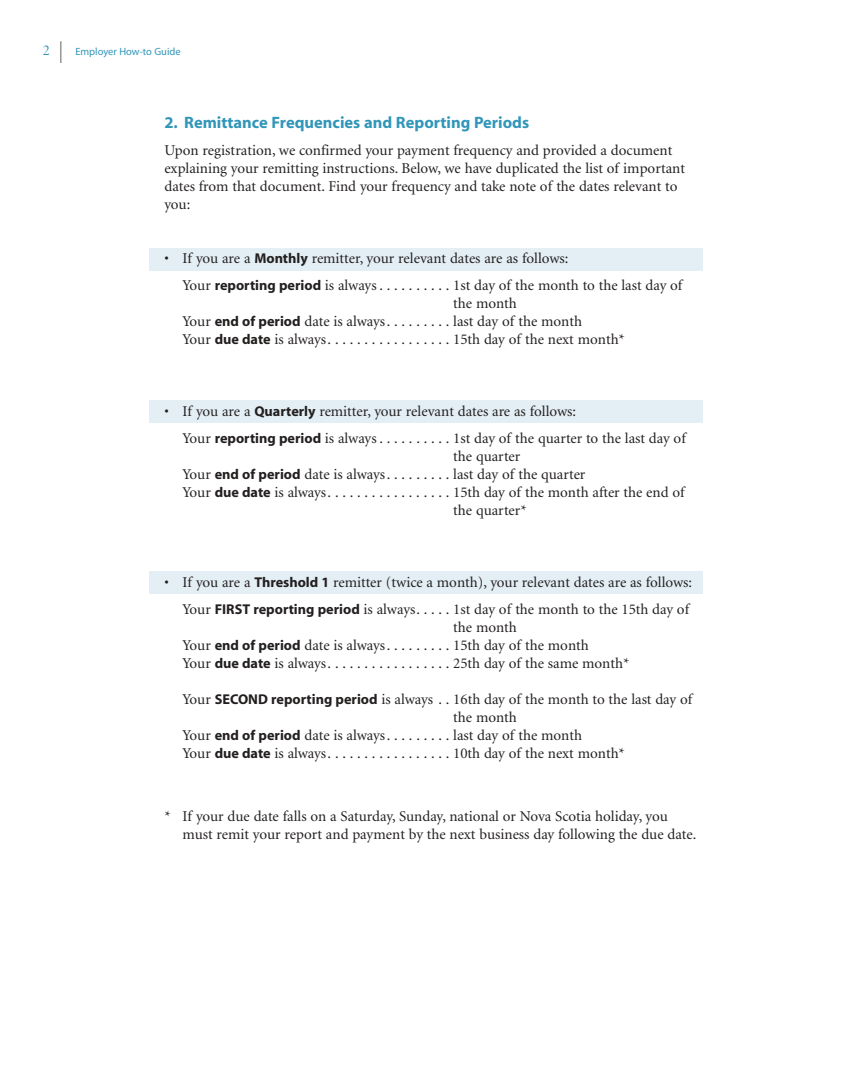
<style>
.page{position:relative;width:861px;height:1083px;background:#fff}
.page>*{position:absolute;margin:0;border:0;box-sizing:border-box;transform-origin:0 0}
.t1{font:700 16.5px "Myriad";color:#3196b9}
.t2{font:15px/18px "Minion";color:#231f1f}
.t3{font:15px "Minion Display";color:#3196b9}
.t4{font:10.5px "Myriad";color:#3196b9}
.s1{font-family:"Univers";font-weight:100;font-stretch:ultra-condensed;font-size:30px;color:#231f1f}
.s2{font-family:"Myriad";font-weight:700;font-size:14.25px}
</style>
<div class="page">
<svg style="left:149px;top:248px;width:554px;height:346px"></svg>
<p class="t3" style="left:43px;top:45px;width:21px">2 <span class="s1">l</span></p>
<p class="t4" style="left:75px;top:48px;width:107px">Employer How-to Guide</p>
<p class="t1" style="left:164px;top:116px;width:366px">2. Remittance Frequencies and Reporting Periods</p>
<p class="t2" style="left:164px;top:143px;width:522px">Upon registration, we confirmed your payment frequency and provided a document explaining your remitting instructions. Below, we have duplicated the list of important dates from that document. Find your frequency and take note of the dates relevant to you:</p>
<p class="t2" style="left:182px;top:246px;width:501px;line-height:27px;text-indent:-18px">• If you are a <span class="s2">Monthly</span> remitter, your relevant dates are as follows:<br>Your <span class="s2">reporting period</span> is always . . . . . . . . . . 1st day of the month to the last day of</p>
<p class="t2" style="left:182px;top:296px;width:444px;text-indent:271px">the month<br>Your <span class="s2">end of period</span> date is always. . . . . . . . . last day of the month<br>Your <span class="s2">due date</span> is always. . . . . . . . . . . . . . . . . 15th day of the next month*</p>
<p class="t2" style="left:182px;top:399px;width:505px;line-height:27px;text-indent:-18px">• If you are a <span class="s2">Quarterly</span> remitter, your relevant dates are as follows:<br>Your <span class="s2">reporting period</span> is always . . . . . . . . . . 1st day of the quarter to the last day of</p>
<p class="t2" style="left:453px;top:449px;width:69px">the quarter</p>
<p class="t2" style="left:182px;top:467px;width:404px">Your <span class="s2">end of period</span> date is always. . . . . . . . . last day of the quarter</p>
<p class="t2" style="left:182px;top:485px;width:504px">Your <span class="s2">due date</span> is always. . . . . . . . . . . . . . . . . 15th day of the month after the end of</p>
<p class="t2" style="left:453px;top:503px;width:75px">the quarter*</p>
<p class="t2" style="left:164px;top:570px;width:529px;line-height:27px;text-align:right">• If you are a <span class="s2">Threshold 1</span> remitter (twice a month), your relevant dates are as follows:<br>Your <span class="s2">FIRST reporting period</span> is always. . . . . 1st day of the month to the 15th day of</p>
<p class="t2" style="left:182px;top:620px;width:449px;text-indent:271px">the month<br>Your <span class="s2">end of period</span> date is always. . . . . . . . . 15th day of the month<br>Your <span class="s2">due date</span> is always. . . . . . . . . . . . . . . . . 25th day of the same month*</p>
<p class="t2" style="left:182px;top:692px;width:511px">Your <span class="s2">SECOND reporting period</span> is always . . 16th day of the month to the last day of</p>
<p class="t2" style="left:453px;top:710px;width:65px">the month</p>
<p class="t2" style="left:182px;top:728px;width:401px">Your <span class="s2">end of period</span> date is always. . . . . . . . . last day of the month</p>
<p class="t2" style="left:182px;top:746px;width:444px">Your <span class="s2">due date</span> is always. . . . . . . . . . . . . . . . . 10th day of the next month*</p>
<p class="t2" style="left:182px;top:809px;width:515px;text-indent:-18px">* If your due date falls on a Saturday, Sunday, national or Nova Scotia holiday, you must remit your report and payment by the next business day following the due date.</p>
</div>
